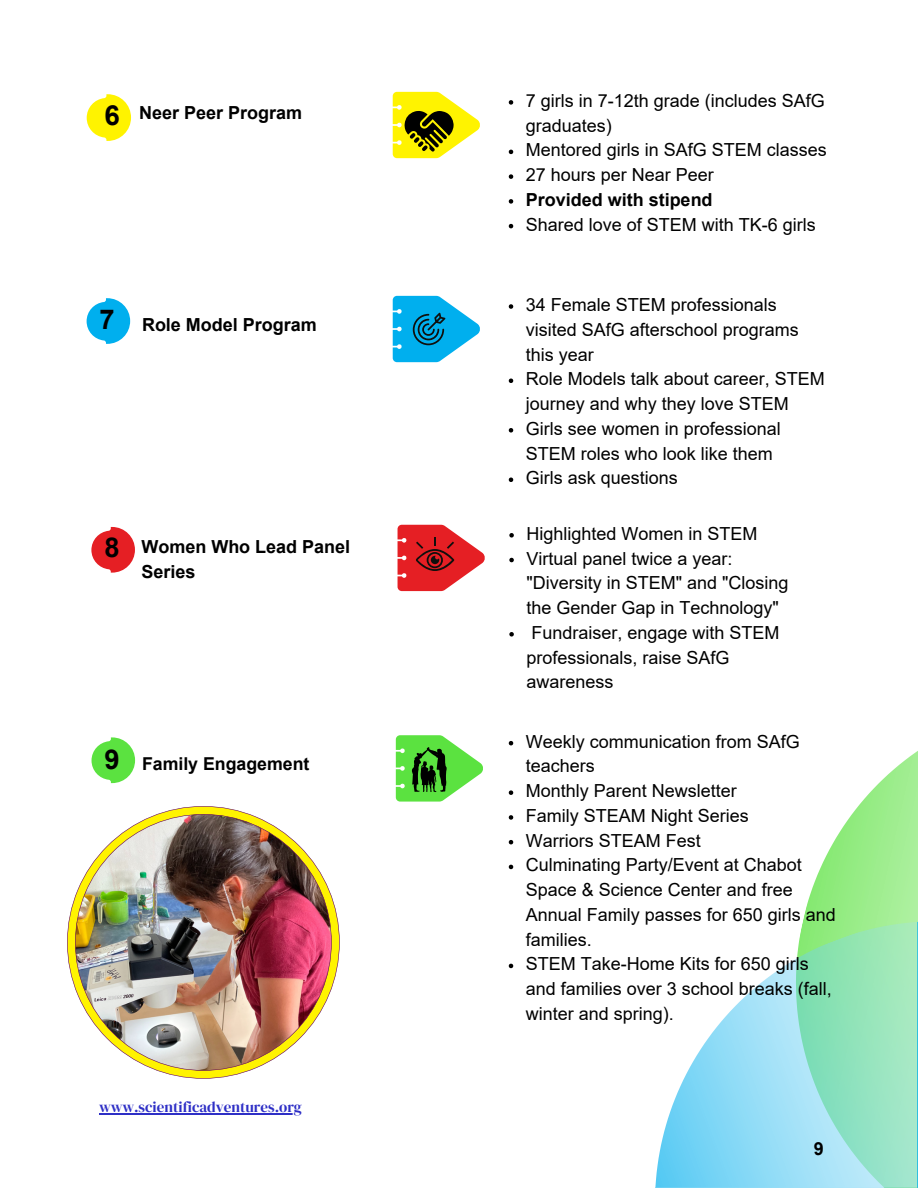
<style>
.page{position:relative;width:918px;height:1188px;background:#fff}
.page>*{position:absolute;margin:0;border:0;box-sizing:border-box;transform-origin:0 0}
.t1{font:700 27.75px "Arial";color:#000}
.t2{font:700 27.3px "Arial";color:#000}
.t3{font:18px/24.8px "Arial";color:#000}
.t4{font:700 18px/24.8px "Arial";color:#000}
.t5{font:700 17.7px "Arial";color:#000}
.t6{font:15px "DM Serif Display";color:#2e2fc6}
</style>
<div class="page">
<svg style="left:834px;top:751px;width:84px;height:90px"></svg>
<svg style="left:655px;top:841px;width:263px;height:347px"></svg>
<svg style="left:86px;top:298px;width:44px;height:46px"></svg>
<svg style="left:91px;top:526px;width:44px;height:47px"></svg>
<svg style="left:91px;top:737px;width:44px;height:47px"></svg>
<svg style="left:509px;top:174px;width:4px;height:5px"></svg>
<svg style="left:509px;top:199px;width:4px;height:5px"></svg>
<svg style="left:509px;top:224px;width:4px;height:4px"></svg>
<svg style="left:393px;top:296px;width:121px;height:66px"></svg>
<svg style="left:509px;top:379px;width:4px;height:4px"></svg>
<svg style="left:509px;top:428px;width:4px;height:5px"></svg>
<svg style="left:509px;top:478px;width:4px;height:4px"></svg>
<svg style="left:398px;top:525px;width:116px;height:66px"></svg>
<svg style="left:509px;top:632px;width:5px;height:5px"></svg>
<svg style="left:509px;top:815px;width:4px;height:5px"></svg>
<svg style="left:509px;top:840px;width:4px;height:4px"></svg>
<svg style="left:509px;top:865px;width:4px;height:4px"></svg>
<svg style="left:509px;top:964px;width:4px;height:4px"></svg>
<svg style="left:86px;top:94px;width:45px;height:47px"></svg>
<svg style="left:393px;top:92px;width:121px;height:66px"></svg>
<svg style="left:396px;top:735px;width:118px;height:67px"></svg>
<hr style="left:99px;top:1113px;width:203px;height:1px;background:#2e2fc6">
<img style="left:67px;top:806px;width:273px;height:273px">
<p class="t1" style="left:104px;top:100px;width:17px">6</p>
<p class="t4" style="left:139px;top:101px;width:164px">Neer Peer Program</p>
<p class="t2" style="left:100px;top:305px;width:17px">7</p>
<p class="t4" style="left:142px;top:312px;width:176px">Role Model Program</p>
<p class="t2" style="left:104px;top:532px;width:17px">8</p>
<p class="t4" style="left:141px;top:534px;width:210px">Women Who Lead Panel<br>Series</p>
<p class="t2" style="left:105px;top:744px;width:17px">9</p>
<p class="t5" style="left:142px;top:754px;width:169px">Family Engagement</p>
<p class="t6" style="left:99px;top:1096px;width:204px">www.scientificadventures.org</p>
<p class="t3" style="left:526px;top:88px;width:300px">7 girls in 7-12th grade (includes SAfG graduates)</p>
<p class="t3" style="left:526px;top:138px;width:302px">Mentored girls in SAfG STEM classes</p>
<p class="t3" style="left:526px;top:163px;width:189px">27 hours per Near Peer</p>
<p class="t4" style="left:526px;top:187px;width:188px">Provided with stipend</p>
<p class="t3" style="left:526px;top:212px;width:291px">Shared love of STEM with TK-6 girls</p>
<p class="t3" style="left:526px;top:292px;width:274px">34 Female STEM professionals visited SAfG afterschool programs this year</p>
<p class="t3" style="left:526px;top:367px;width:300px">Role Models talk about career, STEM journey and why they love STEM</p>
<p class="t3" style="left:526px;top:416px;width:256px">Girls see women in professional<br>STEM roles who look like them</p>
<p class="t3" style="left:526px;top:466px;width:153px">Girls ask questions</p>
<p class="t3" style="left:526px;top:521px;width:232px">Highlighted Women in STEM</p>
<p class="t3" style="left:526px;top:546px;width:264px">Virtual panel twice a year: "Diversity in STEM" and "Closing the Gender Gap in Technology"</p>
<p class="t3" style="left:526px;top:620px;width:254px">Fundraiser, engage with STEM professionals, raise SAfG awareness</p>
<p class="t3" style="left:526px;top:729px;width:275px">Weekly communication from SAfG teachers</p>
<p class="t3" style="left:526px;top:779px;width:212px">Monthly Parent Newsletter</p>
<p class="t3" style="left:526px;top:803px;width:224px">Family STEAM Night Series</p>
<p class="t3" style="left:526px;top:828px;width:176px">Warriors STEAM Fest</p>
<p class="t3" style="left:526px;top:853px;width:311px">Culminating Party/Event at Chabot<br>Space &amp; Science Center and free<br>Annual Family passes for 650 girls and families.</p>
<p class="t3" style="left:526px;top:952px;width:307px">STEM Take-Home Kits for 650 girls and families over 3 school breaks (fall, winter and spring).</p>
<p class="t4" style="left:814px;top:1137px;width:12px">9</p>
</div>
